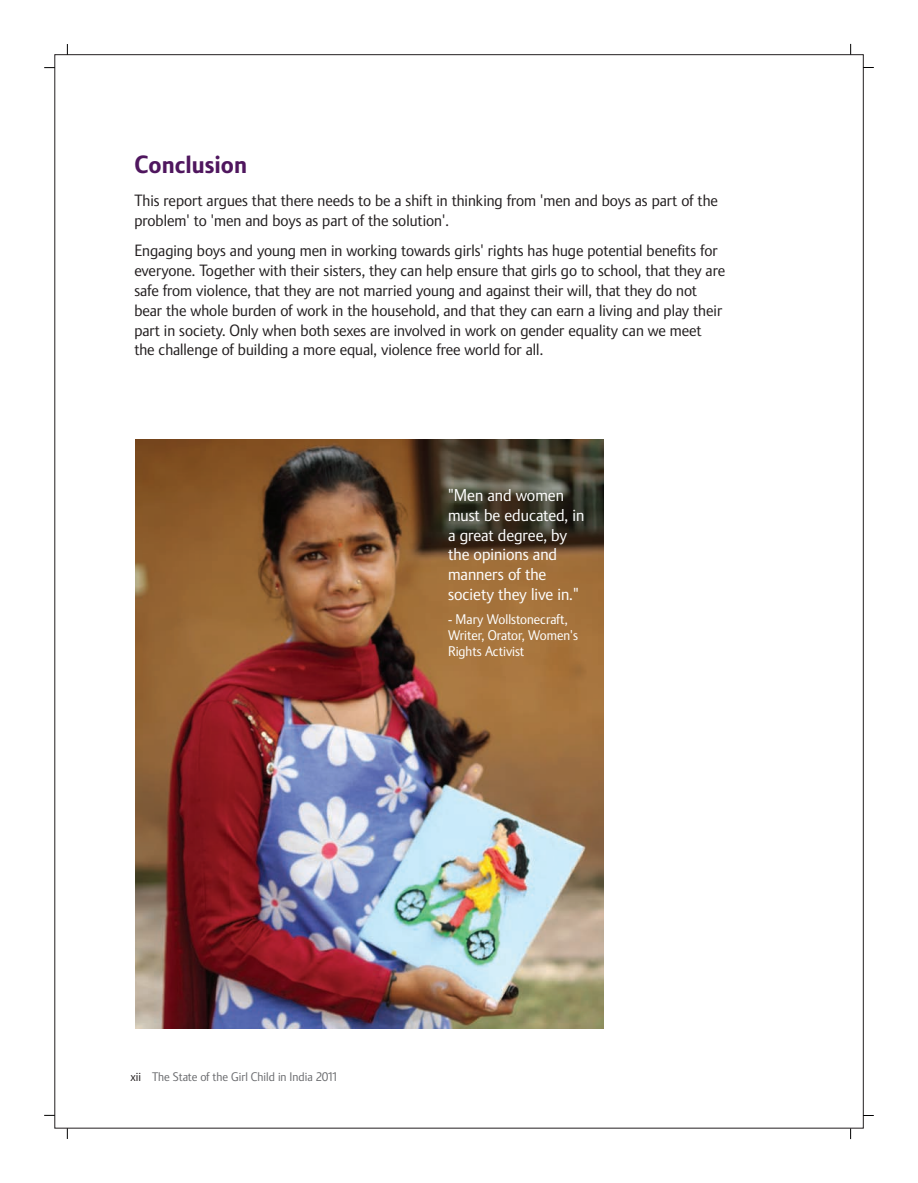
<style>
.page{position:relative;width:918px;height:1183px;background:#fff}
.page>*{position:absolute;margin:0;border:0;box-sizing:border-box;transform-origin:0 0}
.t1{font:700 24px "Plan";color:#4f165e}
.t2{font:16.5px/19.8px "Plan";color:#fff}
.t3{font:15.75px/19.8px "Plan";color:#231f20}
.t4{font:13.5px/16.2px "Plan";color:#fff}
.t5{font:12px "Plan";color:#6c6d70}
.s1{color:#231f20}
</style>
<div class="page">
<img style="left:135px;top:440px;width:469px;height:588px">
<p class="t1" style="left:134px;top:155px;width:114px">Conclusion</p>
<p class="t3" style="left:134px;top:192px;width:585px">This report argues that there needs to be a shift in thinking from 'men and boys as part of the problem' to 'men and boys as part of the solution'.</p>
<p class="t3" style="left:134px;top:242px;width:592px">Engaging boys and young men in working towards girls' rights has huge potential benefits for everyone. Together with their sisters, they can help ensure that girls go to school, that they are safe from violence, that they are not married young and against their will, that they do not bear the whole burden of work in the household, and that they can earn a living and play their part in society. Only when both sexes are involved in work on gender equality can we meet the challenge of building a more equal, violence free world for all.</p>
<p class="t2" style="left:448px;top:487px;width:138px">"Men and women must be educated, in a great degree, by the opinions and manners of the society they live in."</p>
<p class="t4" style="left:448px;top:612px;width:131px">- Mary Wollstonecraft,<br>Writer, Orator, Women's<br>Rights Activist</p>
<p class="t5" style="left:131px;top:1072px;width:209px"><span class="s1">xii</span> The State of the Girl Child in India 2011</p>
</div>
